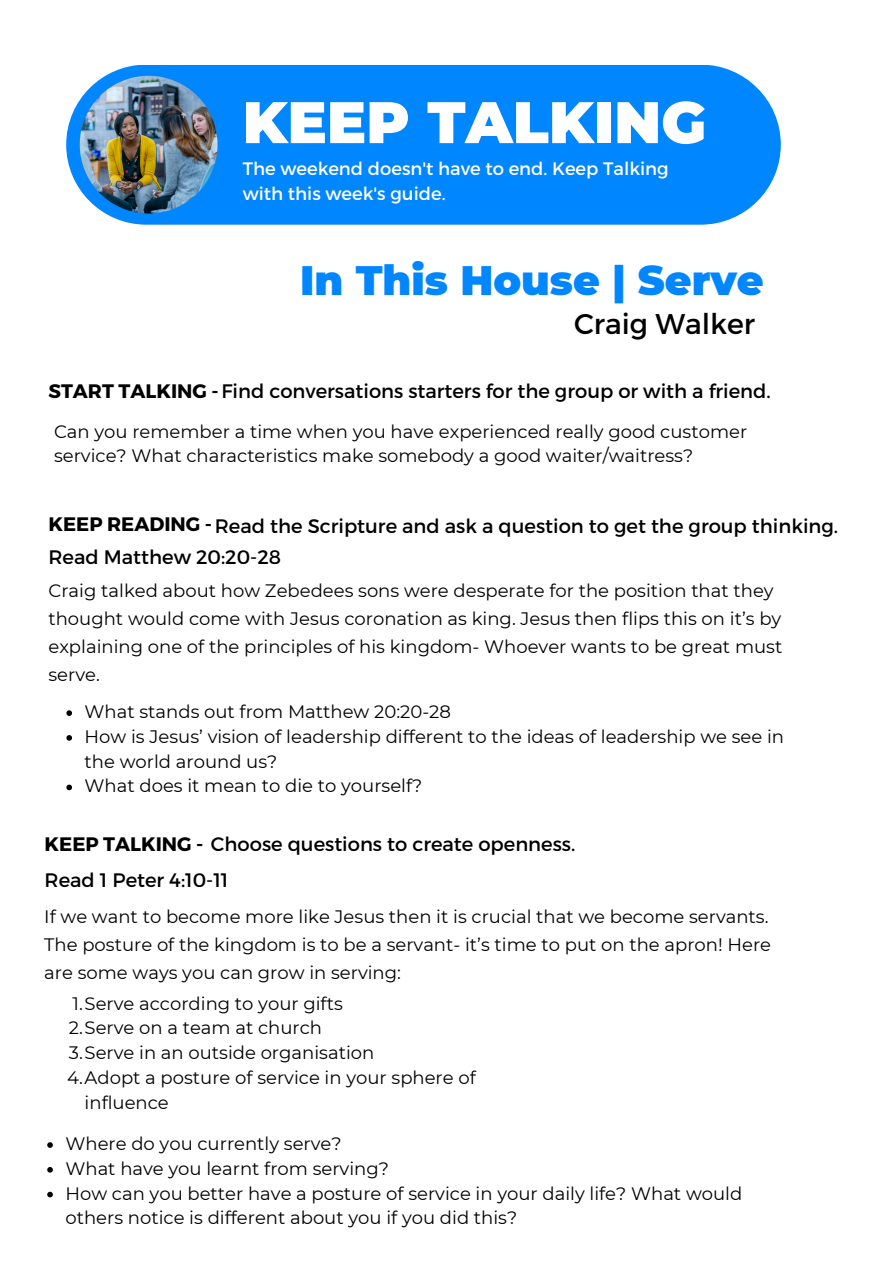
<style>
.page{position:relative;width:894px;height:1264px;background:#fff}
.page>*{position:absolute;margin:0;border:0;box-sizing:border-box;transform-origin:0 0}
.t1{font:900 58.5px "Montserrat";color:#fff}
.t2{font:900 41.1px "Montserrat";color:#0086ff}
.t3{font:28.5px "Montserrat";color:#000}
.t4{font:19.5px "Montserrat";color:#000}
.t5{font:700 19.5px "Montserrat";color:#000}
.t6{font:18px/28.2px "Montserrat";color:#000}
.t7{font:18px "Montserrat";color:#fff}
.s1{font-weight:700}
</style>
<div class="page">
<div style="left:66px;top:65px;width:714px;height:159px;background:#0086ff;border-radius:80px"></div>
<img style="left:80px;top:76px;width:137px;height:137px;border-radius:50%">
<svg style="left:66px;top:710px;width:6px;height:6px"></svg>
<svg style="left:66px;top:735px;width:6px;height:5px"></svg>
<svg style="left:66px;top:784px;width:6px;height:6px"></svg>
<svg style="left:47px;top:1142px;width:6px;height:5px"></svg>
<svg style="left:47px;top:1167px;width:6px;height:5px"></svg>
<svg style="left:47px;top:1191px;width:6px;height:6px"></svg>
<p class="t1" style="left:242px;top:86px;width:465px">KEEP TALKING</p>
<p class="t7" style="left:242px;top:157px;width:427px">The weekend doesn't have to end. Keep Talking</p>
<h4 class="t7" style="left:242px;top:181px;width:204px">with this week's guide.</h4>
<h1 class="t2" style="left:300px;top:255px;width:465px">In This House | Serve</h1>
<p class="t3" style="left:574px;top:305px;width:183px">Craig Walker</p>
<p class="t4" style="left:48px;top:378px;width:723px"><span class="s1">START TALKING -</span>Find conversations starters for the group or with a friend.</p>
<h2 class="t6" style="left:54px;top:419px;width:694px;line-height:24.8px">Can you remember a time when you have experienced really good customer service? What characteristics make somebody a good waiter/waitress?</h2>
<h3 class="t5" style="left:48px;top:511px;width:165px">KEEP READING -</h3>
<h4 class="t4" style="left:215px;top:513px;width:624px">Read the Scripture and ask a question to get the group thinking.</h4>
<h4 class="t4" style="left:48px;top:544px;width:234px">Read Matthew 20:20-28</h4>
<p class="t6" style="left:48px;top:576px;width:735px">Craig talked about how Zebedees sons were desperate for the position that they thought would come with Jesus coronation as king. Jesus then flips this on it’s by explaining one of the principles of his kingdom- Whoever wants to be great must serve.</p>
<p class="t6" style="left:85px;top:697px;width:368px">What stands out from Matthew 20:20-28</p>
<p class="t6" style="left:85px;top:724px;width:700px;line-height:24.8px">How is Jesus’ vision of leadership different to the ideas of leadership we see in the world around us?</p>
<p class="t6" style="left:85px;top:772px;width:339px">What does it mean to die to yourself?</p>
<p class="t4" style="left:45px;top:831px;width:532px"><span class="s1">KEEP TALKING -</span> Choose questions to create openness.</p>
<p class="t4" style="left:45px;top:867px;width:185px">Read 1 Peter 4:10-11</p>
<p class="t6" style="left:44px;top:902px;width:728px">If we want to become more like Jesus then it is crucial that we become servants.<br>The posture of the kingdom is to be a servant- it’s time to put on the apron! Here are some ways you can grow in serving:</p>
<p class="t6" style="left:72px;top:989px;width:272px">1.Serve according to your gifts</p>
<p class="t6" style="left:69px;top:1013px;width:255px">2.Serve on a team at church</p>
<p class="t6" style="left:69px;top:1038px;width:307px">3.Serve in an outside organisation</p>
<p class="t6" style="left:85px;top:1065px;width:392px;line-height:24.8px;text-indent:-18px">4.Adopt a posture of service in your sphere of influence</p>
<p class="t6" style="left:65px;top:1129px;width:278px">Where do you currently serve?</p>
<p class="t6" style="left:65px;top:1154px;width:325px">What have you learnt from serving?</p>
<p class="t6" style="left:65px;top:1180px;width:678px;line-height:24.8px">How can you better have a posture of service in your daily life? What would others notice is different about you if you did this?</p>
</div>
